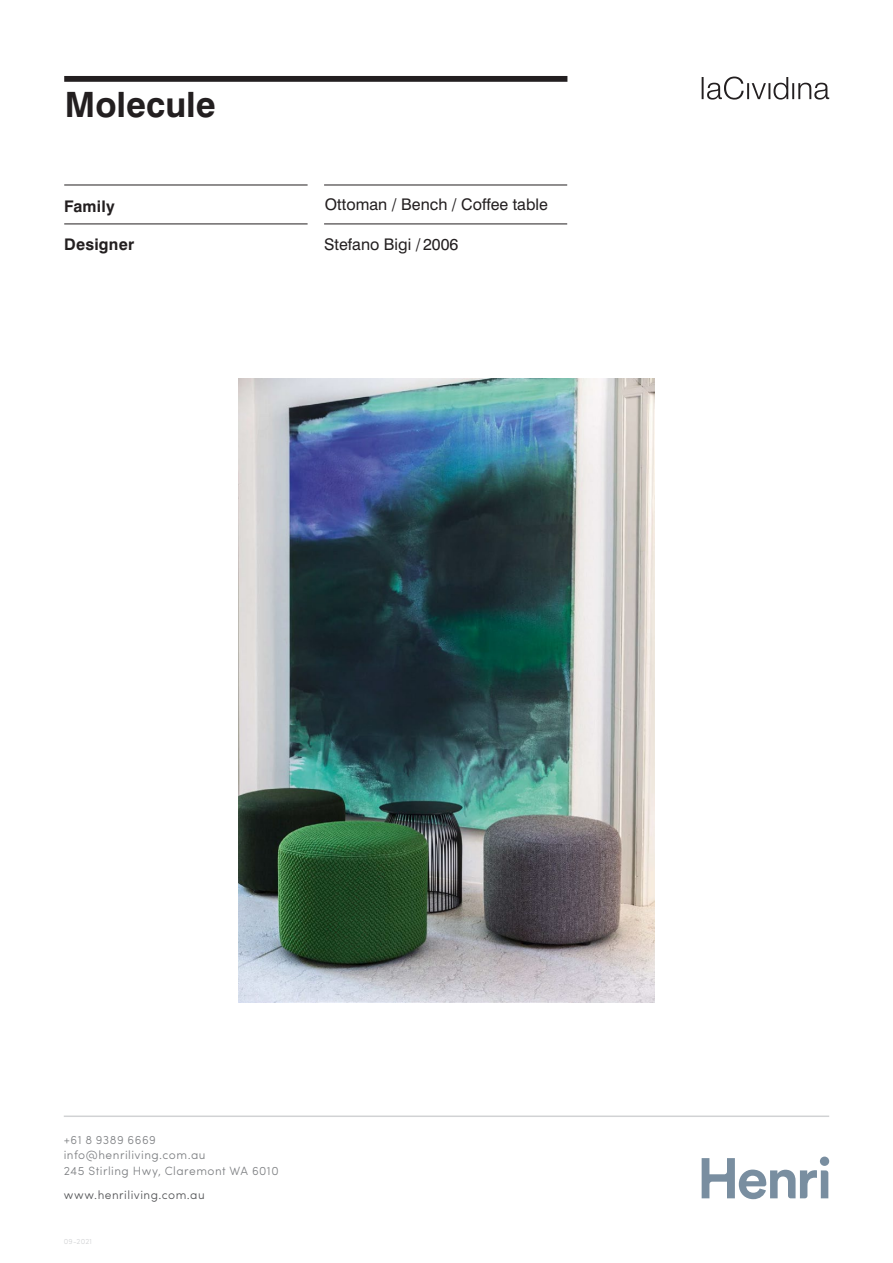
<style>
.page{position:relative;width:893px;height:1263px;background:#fff}
.page>*{position:absolute;margin:0;border:0;box-sizing:border-box;transform-origin:0 0}
.t1{font:700 34.95px "Swiss 721 BT";color:#231f20}
.t2{font:16.05px "Swiss 721 BT";letter-spacing:.005em;color:#231f20}
.t3{font:700 16.05px "Swiss 721 BT";letter-spacing:.015em;color:#231f20}
.t4{font:300 12px/15.8px "Sofia Pro";letter-spacing:.04em;color:#808285}
.t5{font:300 12px "Sofia Pro";letter-spacing:.04em;color:#57585a}
.t6{font:300 7.5px "Sofia Pro";letter-spacing:.02em;color:#d1d2d4}
</style>
<div class="page">
<div style="left:64px;top:76px;width:503px;height:6px;background:#231f20"></div>
<hr style="left:64px;top:185px;width:244px;height:1px;background:#231f20">
<hr style="left:64px;top:224px;width:244px;height:1px;background:#231f20">
<hr style="left:324px;top:185px;width:243px;height:1px;background:#231f20">
<hr style="left:324px;top:224px;width:243px;height:1px;background:#231f20">
<img style="left:238px;top:378px;width:416px;height:624px">
<hr style="left:64px;top:1115px;width:765px;height:2px;background:#d1d2d4">
<svg style="left:702px;top:1158px;width:126px;height:41px"></svg>
<div style="left:820px;top:1156px;width:9px;height:10px;background:#798ea0;border-radius:50%"></div>
<svg style="left:702px;top:77px;width:127px;height:23px"></svg>
<h1 class="t1" style="left:65px;top:83px;width:152px">Molecule</h1>
<h2 class="t3" style="left:64px;top:196px;width:52px">Family</h2>
<h2 class="t2" style="left:325px;top:195px;width:225px">Ottoman / Bench / Coffee table</h2>
<h2 class="t3" style="left:64px;top:235px;width:72px">Designer</h2>
<h2 class="t2" style="left:324px;top:235px;width:136px">Stefano Bigi / 2006</h2>
<p class="t4" style="left:64px;top:1131px;width:216px">+61 8 9389 6669 info@henriliving.com.au<br>245 Stirling Hwy, Claremont WA 6010</p>
<p class="t5" style="left:64px;top:1186px;width:143px">www.henriliving.com.au</p>
<p class="t6" style="left:64px;top:1236px;width:30px">09-2021</p>
</div>
